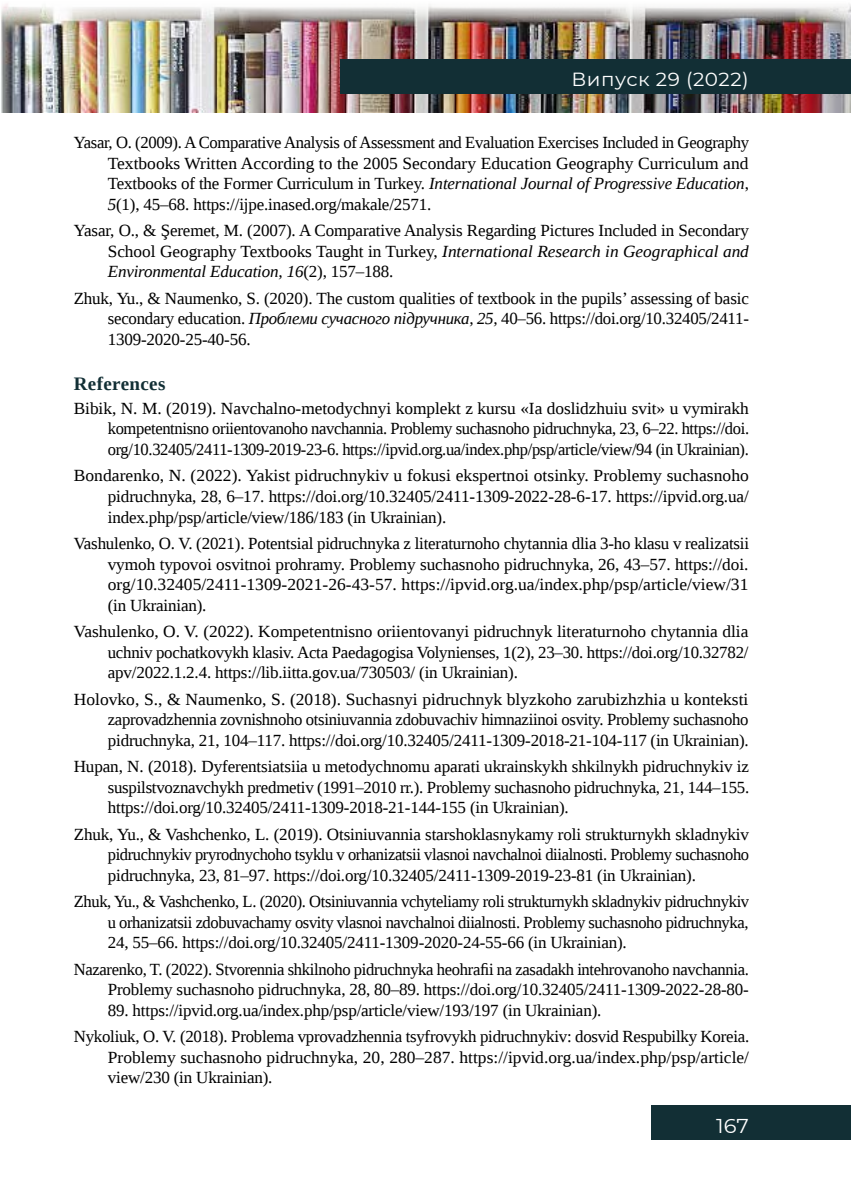
<style>
.page{position:relative;width:851px;height:1191px;background:#fff}
.page>*{position:absolute;margin:0;border:0;box-sizing:border-box;transform-origin:0 0}
.t1{font:20px "Montserrat";color:#fff;scale:1.05 1}
.t2{font:19px "Montserrat";letter-spacing:.025em;color:#fff;scale:1.05 1}
.t3{font:700 19px "Liberation Serif";letter-spacing:.02em;color:#122f35}
.t4{font:17px/20.6px "Liberation Serif";letter-spacing:-.01em;color:#000;text-align:justify}
.s1{font-style:italic}
</style>
<div class="page">
<img style="left:1px;top:4px;width:849px;height:109px">
<div style="left:340px;top:60px;width:510px;height:34px;background:#122f35"></div>
<div style="left:651px;top:1106px;width:199px;height:34px;background:#122f35"></div>
<p class="t2" style="left:571px;top:66px;width:170px">Випуск 29 (2022)</p>
<p class="t4" style="left:108px;top:132px;width:642px;text-indent:-34px">Yasar, O. (2009). A Comparative Analysis of Assessment and Evaluation Exercises Included in Geography Textbooks Written According to the 2005 Secondary Education Geography Curriculum and Textbooks of the Former Curriculum in Turkey. <span class="s1">International Journal of Progressive Education</span>, <span class="s1">5</span>(1), 45–68. https://ijpe.inased.org/makale/2571.</p>
<p class="t4" style="left:108px;top:220px;width:642px;text-indent:-34px">Yasar, O., &amp; Şeremet, M. (2007). A Comparative Analysis Regarding Pictures Included in Secondary School Geography Textbooks Taught in Turkey, <span class="s1">International Research in Geographical and Environmental Education, 16</span>(2), 157–188.</p>
<p class="t4" style="left:108px;top:287px;width:642px;text-indent:-34px">Zhuk, Yu., &amp; Naumenko, S. (2020). The custom qualities of textbook in the pupils’ assessing of basic secondary education. <span class="s1">Проблеми сучасного підручника, 25,</span> 40–56. https://doi.org/10.32405/2411- 1309-2020-25-40-56.</p>
<p class="t3" style="left:74px;top:371px;width:93px">References</p>
<p class="t4" style="left:108px;top:398px;width:642px;text-indent:-34px">Bibik, N. M. (2019). Navchalno-metodychnyi komplekt z kursu «Ia doslidzhuiu svit» u vymirakh kompetentnisno oriientovanoho navchannia. Problemy suchasnoho pidruchnyka, 23, 6–22. https://doi. org/10.32405/2411-1309-2019-23-6. https://ipvid.org.ua/index.php/psp/article/view/94 (in Ukrainian).</p>
<p class="t4" style="left:108px;top:465px;width:642px;text-indent:-34px">Bondarenko, N. (2022). Yakist pidruchnykiv u fokusi ekspertnoi otsinky. Problemy suchasnoho pidruchnyka, 28, 6–17. https://doi.org/10.32405/2411-1309-2022-28-6-17. https://ipvid.org.ua/ index.php/psp/article/view/186/183 (in Ukrainian).</p>
<p class="t4" style="left:108px;top:533px;width:642px;text-indent:-34px">Vashulenko, O. V. (2021). Potentsial pidruchnyka z literaturnoho chytannia dlia 3-ho klasu v realizatsii vymoh typovoi osvitnoi prohramy. Problemy suchasnoho pidruchnyka, 26, 43–57. https://doi. org/10.32405/2411-1309-2021-26-43-57. https://ipvid.org.ua/index.php/psp/article/view/31 (in Ukrainian).</p>
<p class="t4" style="left:108px;top:621px;width:642px;text-indent:-34px">Vashulenko, O. V. (2022). Kompetentnisno oriientovanyi pidruchnyk literaturnoho chytannia dlia uchniv pochatkovykh klasiv. Acta Paedagogisa Volynienses, 1(2), 23–30. https://doi.org/10.32782/ apv/2022.1.2.4. https://lib.iitta.gov.ua/730503/ (in Ukrainian).</p>
<p class="t4" style="left:108px;top:688px;width:642px;text-indent:-34px">Holovko, S., &amp; Naumenko, S. (2018). Suchasnyi pidruchnyk blyzkoho zarubizhzhia u konteksti zaprovadzhennia zovnishnoho otsiniuvannia zdobuvachiv himnaziinoi osvity. Problemy suchasnoho pidruchnyka, 21, 104–117. https://doi.org/10.32405/2411-1309-2018-21-104-117 (in Ukrainian).</p>
<p class="t4" style="left:108px;top:756px;width:643px;text-indent:-34px">Hupan, N. (2018). Dyferentsiatsiia u metodychnomu aparati ukrainskykh shkilnykh pidruchnykiv iz suspilstvoznavchykh predmetiv (1991–2010 rr.). Problemy suchasnoho pidruchnyka, 21, 144–155. https://doi.org/10.32405/2411-1309-2018-21-144-155 (in Ukrainian).</p>
<p class="t4" style="left:108px;top:823px;width:642px;text-indent:-34px">Zhuk, Yu., &amp; Vashchenko, L. (2019). Otsiniuvannia starshoklasnykamy roli strukturnykh skladnykiv pidruchnykiv pryrodnychoho tsyklu v orhanizatsii vlasnoi navchalnoi diialnosti. Problemy suchasnoho pidruchnyka, 23, 81–97. https://doi.org/10.32405/2411-1309-2019-23-81 (in Ukrainian).</p>
<p class="t4" style="left:108px;top:891px;width:642px;text-indent:-34px">Zhuk, Yu., &amp; Vashchenko, L. (2020). Otsiniuvannia vchyteliamy roli strukturnykh skladnykiv pidruchnykiv u orhanizatsii zdobuvachamy osvity vlasnoi navchalnoi diialnosti. Problemy suchasnoho pidruchnyka, 24, 55–66. https://doi.org/10.32405/2411-1309-2020-24-55-66 (in Ukrainian).</p>
<p class="t4" style="left:74px;top:958px;width:676px;text-align:right">Nazarenko, T. (2022). Stvorennia shkilnoho pidruchnyka heohrafii na zasadakh intehrovanoho navchannia.<br>Problemy suchasnoho pidruchnyka, 28, 80–89. https://doi.org/10.32405/2411-1309-2022-28-80-</p>
<p class="t4" style="left:74px;top:996px;width:677px;line-height:26.2px;text-indent:34px">89. https://ipvid.org.ua/index.php/psp/article/view/193/197 (in Ukrainian).<br>Nykoliuk, O. V. (2018). Problema vprovadzhennia tsyfrovykh pidruchnykiv: dosvid Respubilky Koreia.</p>
<p class="t4" style="left:108px;top:1046px;width:642px">Problemy suchasnoho pidruchnyka, 20, 280–287. https://ipvid.org.ua/index.php/psp/article/ view/230 (in Ukrainian).</p>
<p class="t1" style="left:716px;top:1111px;width:33px">167</p>
</div>
